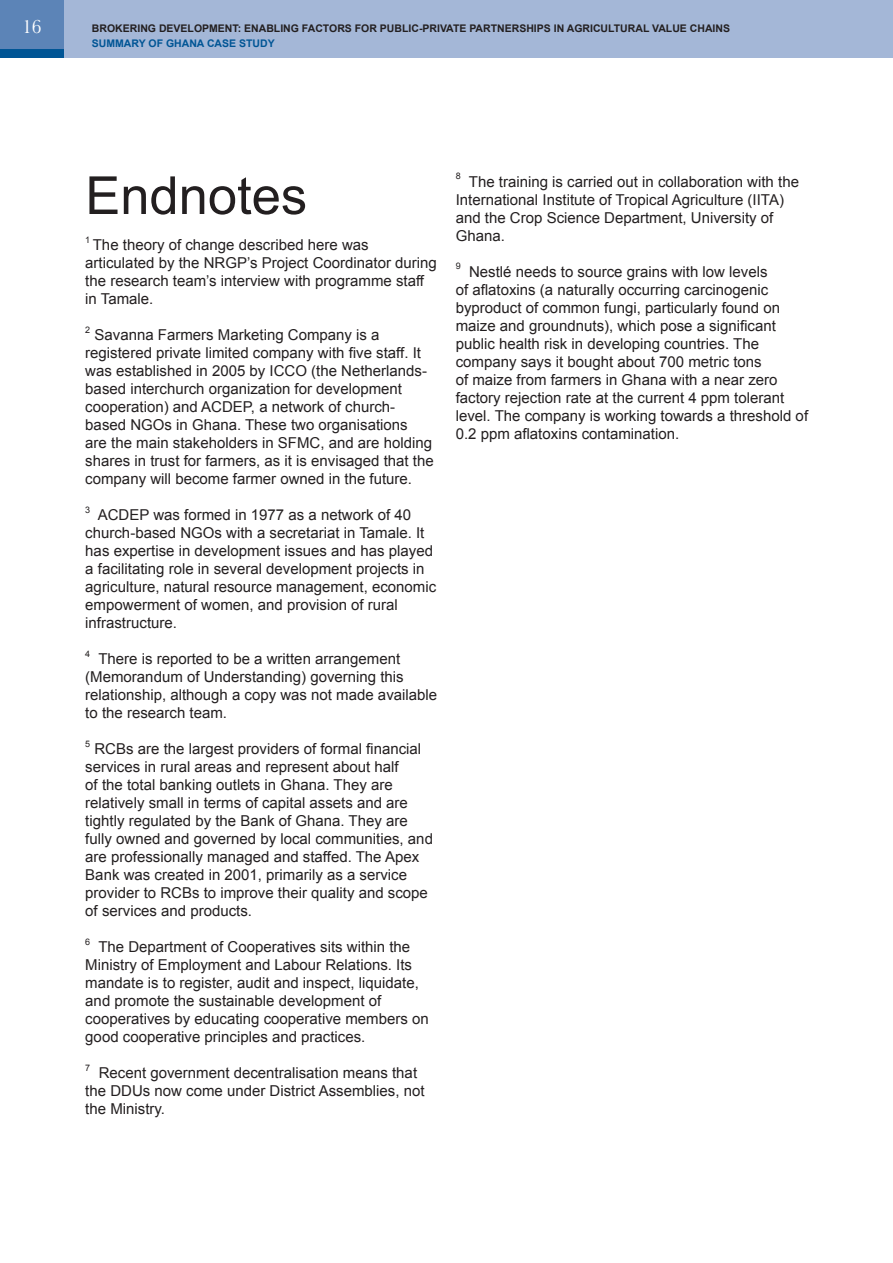
<style>
.page{position:relative;width:893px;height:1263px;background:#fff}
.page>*{position:absolute;margin:0;border:0;box-sizing:border-box;transform-origin:0 0}
.t1{font:52.5px "Arial";color:#231f20}
.t2{font:19.5px "Baskerville No 2 BT";color:#fff}
.t3{font:15px/18px "Arial";color:#231f20}
.t4{font:700 10.5px "Arial";color:#231f20}
.t5{font:700 10.5px "Arial";color:#005595}
.t6{font:9px "Arial";color:#231f20}
</style>
<div class="page">
<div style="left:0;top:0;width:893px;height:57px;background:#a4b7d7"></div>
<div style="left:0;top:0;width:64px;height:57px;background:#5c84b7"></div>
<div style="left:0;top:49px;width:64px;height:8px;background:#005595"></div>
<p class="t2" style="left:22px;top:14px;width:21px">16</p>
<p class="t4" style="left:92px;top:21px;width:640px">BROKERING DEVELOPMENT: ENABLING FACTORS FOR PUBLIC-PRIVATE PARTNERSHIPS IN AGRICULTURAL VALUE CHAINS</p>
<p class="t5" style="left:92px;top:36px;width:184px">SUMMARY OF GHANA CASE STUDY</p>
<p class="t1" style="left:85px;top:161px;width:223px">Endnotes</p>
<p class="t6" style="left:85px;top:233px;width:7px">1</p>
<p class="t3" style="left:85px;top:236px;width:353px;text-indent:8px">The theory of change described here was articulated by the NRGP’s Project Coordinator during the research team’s interview with programme staff in Tamale.</p>
<p class="t6" style="left:85px;top:323px;width:7px">2</p>
<p class="t3" style="left:85px;top:326px;width:350px;text-indent:9px">Savanna Farmers Marketing Company is a registered private limited company with five staff. It was established in 2005 by ICCO (the Netherlands&shy;based interchurch organization for development cooperation) and ACDEP, a network of church&shy;based NGOs in Ghana. These two organisations<br>are the main stakeholders in SFMC, and are holding shares in trust for farmers, as it is envisaged that the company will become farmer owned in the future.</p>
<p class="t6" style="left:85px;top:503px;width:7px">3</p>
<p class="t3" style="left:85px;top:506px;width:352px;text-indent:13px">ACDEP was formed in 1977 as a network of 40 church-based NGOs with a secretariat in Tamale. It has expertise in development issues and has played a facilitating role in several development projects in agriculture, natural resource management, economic empowerment of women, and provision of rural infrastructure.</p>
<p class="t6" style="left:85px;top:647px;width:7px">4</p>
<p class="t3" style="left:85px;top:650px;width:353px;text-indent:13px">There is reported to be a written arrangement (Memorandum of Understanding) governing this relationship, although a copy was not made available to the research team.</p>
<p class="t6" style="left:85px;top:737px;width:7px">5</p>
<p class="t3" style="left:85px;top:740px;width:349px;text-indent:9px">RCBs are the largest providers of formal financial services in rural areas and represent about half<br>of the total banking outlets in Ghana. They are relatively small in terms of capital assets and are tightly regulated by the Bank of Ghana. They are fully owned and governed by local communities, and are professionally managed and staffed. The Apex Bank was created in 2001, primarily as a service provider to RCBs to improve their quality and scope of services and products.</p>
<p class="t6" style="left:85px;top:935px;width:7px">6</p>
<p class="t3" style="left:85px;top:938px;width:345px;text-indent:13px">The Department of Cooperatives sits within the Ministry of Employment and Labour Relations. Its mandate is to register, audit and inspect, liquidate, and promote the sustainable development of cooperatives by educating cooperative members on good cooperative principles and practices.</p>
<p class="t6" style="left:85px;top:1061px;width:7px">7</p>
<p class="t3" style="left:85px;top:1064px;width:341px;text-indent:13px">Recent government decentralisation means that the DDUs now come under District Assemblies, not the Ministry.</p>
<p class="t6" style="left:456px;top:170px;width:7px">8</p>
<p class="t3" style="left:456px;top:173px;width:345px;text-indent:13px">The training is carried out in collaboration with the International Institute of Tropical Agriculture (IITA) and the Crop Science Department, University of Ghana.</p>
<p class="t6" style="left:456px;top:260px;width:7px">9</p>
<p class="t3" style="left:456px;top:263px;width:354px;text-indent:13px">Nestlé needs to source grains with low levels<br>of aflatoxins (a naturally occurring carcinogenic byproduct of common fungi, particularly found on maize and groundnuts), which pose a significant public health risk in developing countries. The company says it bought about 700 metric tons<br>of maize from farmers in Ghana with a near zero factory rejection rate at the current 4 ppm tolerant level. The company is working towards a threshold of 0.2 ppm aflatoxins contamination.</p>
</div>
